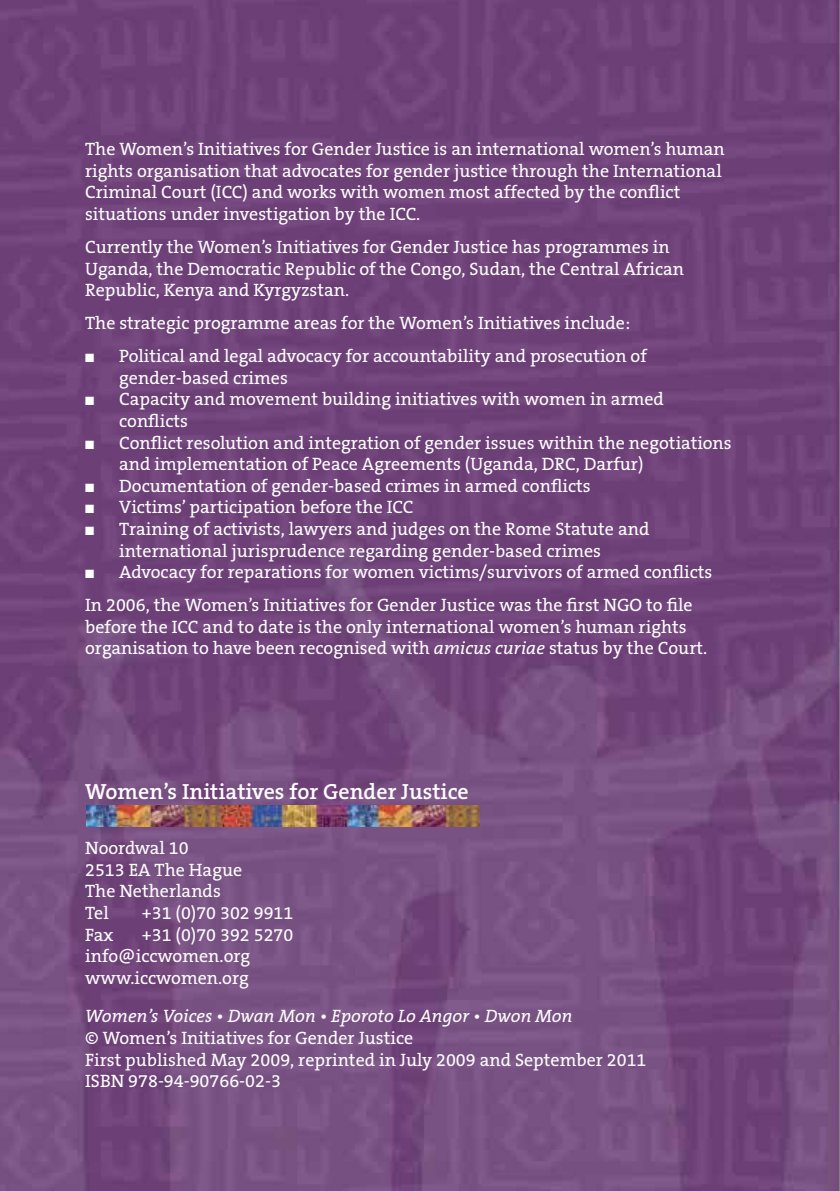
<style>
.page{position:relative;width:840px;height:1191px;background:#fff}
.page>*{position:absolute;margin:0;border:0;box-sizing:border-box;transform-origin:0 0}
.t1{font:600 22px "The Serif B6";color:#fff}
.t2{font:18px/21.6px "The Serif B5 Plain";color:#fff}
.t3{font:italic 18px "The Serif B5 Plain";color:#fff}
.s1{font-style:italic}
</style>
<div class="page">
<img style="left:0;top:0;width:839px;height:1191px">
<img style="left:86px;top:806px;width:393px;height:20px">
<p class="t2" style="left:85px;top:139px;width:641px">The Women’s Initiatives for Gender Justice is an international women’s human rights organisation that advocates for gender justice through the International Criminal Court (ICC) and works with women most affected by the conflict situations under investigation by the ICC.</p>
<p class="t2" style="left:85px;top:237px;width:600px">Currently the Women’s Initiatives for Gender Justice has programmes in<br>Uganda, the Democratic Republic of the Congo, Sudan, the Central African<br>Republic, Kenya and Kyrgyzstan.</p>
<p class="t2" style="left:85px;top:313px;width:546px">The strategic programme areas for the Women’s Initiatives include:</p>
<p class="t2" style="left:119px;top:346px;width:529px;text-indent:-34px">■ Political and legal advocacy for accountability and prosecution of gender‑based crimes</p>
<p class="t2" style="left:119px;top:389px;width:546px;text-indent:-34px">■ Capacity and movement building initiatives with women in armed conflicts</p>
<p class="t2" style="left:119px;top:432px;width:613px;text-indent:-34px">■ Conflict resolution and integration of gender issues within the negotiations and implementation of Peace Agreements (Uganda, DRC, Darfur)</p>
<p class="t2" style="left:85px;top:475px;width:506px">■ Documentation of gender-based crimes in armed conflicts</p>
<p class="t2" style="left:85px;top:497px;width:329px">■ Victims’ participation before the ICC</p>
<p class="t2" style="left:119px;top:519px;width:531px;text-indent:-34px">■ Training of activists, lawyers and judges on the Rome Statute and international jurisprudence regarding gender-based crimes</p>
<p class="t2" style="left:85px;top:556px;width:628px;line-height:33px">■ Advocacy for reparations for women victims/survivors of armed conflicts<br>In 2006, the Women’s Initiatives for Gender Justice was the first NGO to file</p>
<p class="t2" style="left:85px;top:616px;width:623px">before the ICC and to date is the only international women’s human rights organisation to have been recognised with <span class="s1">amicus curiae</span> status by the Court.</p>
<p class="t1" style="left:85px;top:779px;width:385px">Women’s Initiatives for Gender Justice</p>
<p class="t2" style="left:85px;top:838px;width:159px">Noordwal 10<br>2513 EA The Hague<br>The Netherlands<br>Tel</p>
<p class="t2" style="left:142px;top:902px;width:153px">+31 (0)70 302 9911</p>
<p class="t2" style="left:85px;top:924px;width:210px;text-indent:57px">+31 (0)70 392 5270 info@iccwomen.org www.iccwomen.org</p>
<p class="t3" style="left:85px;top:1007px;width:489px">Women’s Voices • Dwan Mon • Eporoto Lo Angor • Dwon Mon</p>
<p class="t2" style="left:85px;top:1027px;width:562px">© Women’s Initiatives for Gender Justice<br>First published May 2009, reprinted in July 2009 and September 2011<br>ISBN 978-94-90766-02-3</p>
<p class="t2" style="left:85px;top:924px;width:30px">Fax</p>
</div>
